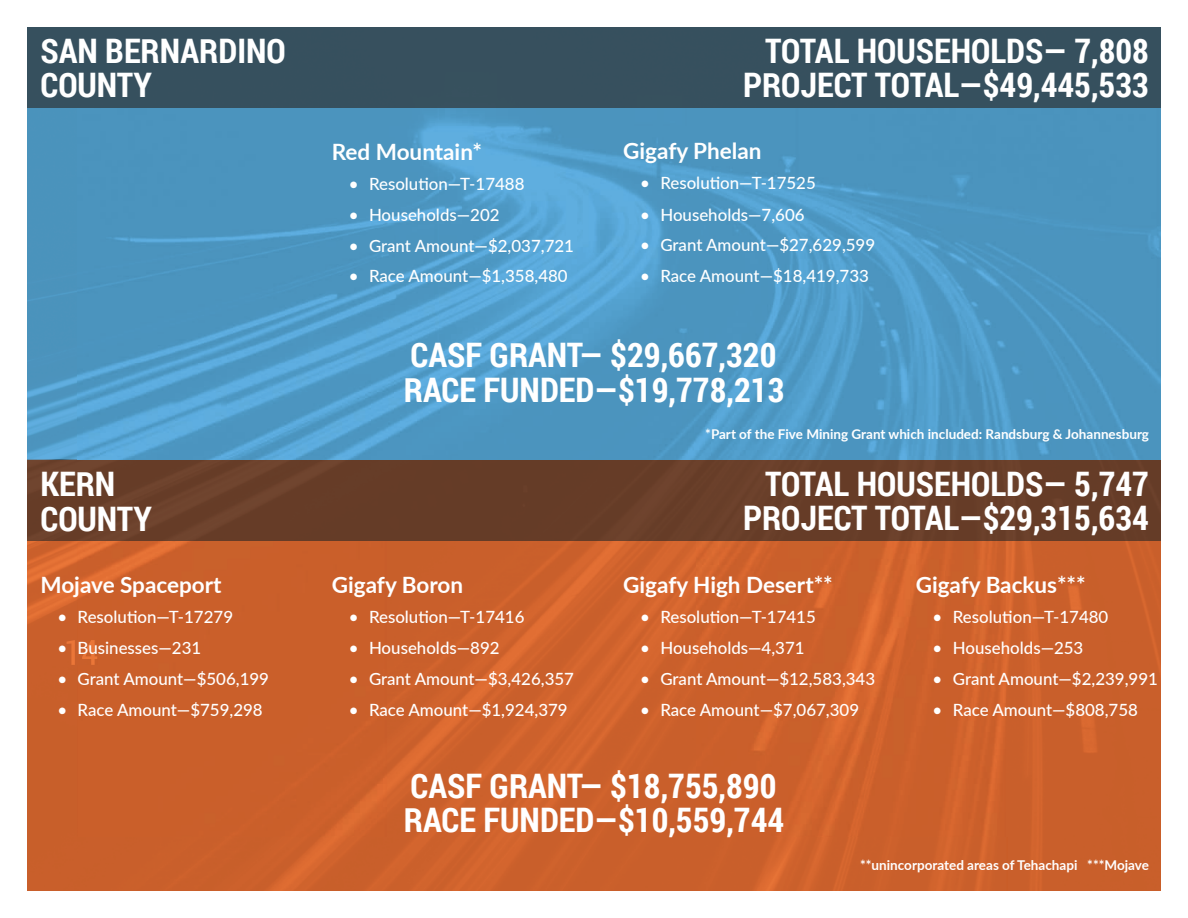
<style>
.page{position:relative;width:1188px;height:918px;background:#fff}
.page>*{position:absolute;margin:0;border:0;box-sizing:border-box;transform-origin:0 0}
.t1{font:34.8px "Roboto Condensed";color:#fff}
.t2{font:700 33.75px/34.8px "Roboto Condensed";color:#fff}
.t3{font:700 22.5px "Lato";color:#fff}
.t4{font:500 16.8px "Lato";color:#fff}
.t5{font:700 13.5px "Lato";color:#fff}
</style>
<div class="page">
<img style="left:27px;top:108px;width:51px;height:783px">
<img style="left:78px;top:108px;width:1083px;height:352px">
<div style="left:27px;top:27px;width:1134px;height:81px;background:#36505e"></div>
<img style="left:78px;top:541px;width:1083px;height:350px">
<img style="left:67px;top:640px;width:30px;height:25px">
<div style="left:27px;top:460px;width:1134px;height:81px;background:#663c27"></div>
<h2 class="t2" style="left:40px;top:33px;width:247px;line-height:33.8px">SAN BERNARDINO<br>COUNTY</h2>
<h2 class="t2" style="left:40px;top:465px;width:113px">KERN<br>COUNTY</h2>
<h3 class="t3" style="left:40px;top:568px;width:183px">Mojave Spaceport</h3>
<p class="t4" style="left:57px;top:605px;width:177px">• ResoluEon—T-17279</p>
<p class="t4" style="left:57px;top:635px;width:145px">• Businesses—231</p>
<p class="t4" style="left:57px;top:667px;width:213px">• Grant Amount—$506,199</p>
<p class="t4" style="left:57px;top:697px;width:207px">• Race Amount—$759,298</p>
<h1 class="t1" style="left:64px;top:628px;width:36px">14</h1>
<h3 class="t3" style="left:332px;top:135px;width:152px">Red Mountain*</h3>
<p class="t4" style="left:349px;top:172px;width:177px">• ResoluEon—T-17488</p>
<p class="t4" style="left:349px;top:202px;width:152px">• Households—202</p>
<p class="t4" style="left:349px;top:234px;width:227px">• Grant Amount—$2,037,721</p>
<p class="t4" style="left:349px;top:264px;width:221px">• Race Amount—$1,358,480</p>
<h2 class="t2" style="left:743px;top:32px;width:408px;line-height:34.3px;text-align:right">TOTAL HOUSEHOLDS— 7,808<br>PROJECT TOTAL—$49,445,533</h2>
<h3 class="t3" style="left:623px;top:134px;width:140px">Gigafy Phelan</h3>
<p class="t4" style="left:640px;top:171px;width:177px">• ResoluEon—T-17525</p>
<p class="t4" style="left:640px;top:202px;width:166px">• Households—7,606</p>
<p class="t4" style="left:640px;top:233px;width:237px">• Grant Amount—$27,629,599</p>
<p class="t4" style="left:640px;top:264px;width:230px">• Race Amount—$18,419,733</p>
<h2 class="t2" style="left:404px;top:336px;width:382px">CASF GRANT— $29,667,320<br>RACE FUNDED—$19,778,213</h2>
<p class="t5" style="left:705px;top:424px;width:445px">*Part of the Five Mining Grant which included: Randsburg &amp; Johannesburg</p>
<h3 class="t3" style="left:332px;top:568px;width:133px">Gigafy Boron</h3>
<p class="t4" style="left:349px;top:605px;width:177px">• ResoluEon—T-17416</p>
<p class="t4" style="left:349px;top:635px;width:152px">• Households—892</p>
<p class="t4" style="left:349px;top:667px;width:227px">• Grant Amount—$3,426,357</p>
<p class="t4" style="left:349px;top:697px;width:221px">• Race Amount—$1,924,379</p>
<h2 class="t2" style="left:743px;top:465px;width:408px;text-align:right">TOTAL HOUSEHOLDS— 5,747<br>PROJECT TOTAL—$29,315,634</h2>
<h3 class="t3" style="left:623px;top:568px;width:211px">Gigafy High Desert**</h3>
<p class="t4" style="left:640px;top:605px;width:177px">• ResoluEon—T-17415</p>
<p class="t4" style="left:640px;top:635px;width:166px">• Households—4,371</p>
<p class="t4" style="left:640px;top:667px;width:237px">• Grant Amount—$12,583,343</p>
<p class="t4" style="left:640px;top:697px;width:221px">• Race Amount—$7,067,309</p>
<h3 class="t3" style="left:916px;top:568px;width:172px">Gigafy Backus***</h3>
<p class="t4" style="left:933px;top:605px;width:177px">• ResoluEon—T-17480</p>
<p class="t4" style="left:933px;top:635px;width:152px">• Households—253</p>
<p class="t4" style="left:933px;top:667px;width:227px">• Grant Amount—$2,239,991</p>
<p class="t4" style="left:933px;top:697px;width:207px">• Race Amount—$808,758</p>
<h2 class="t2" style="left:404px;top:767px;width:382px">CASF GRANT— $18,755,890<br>RACE FUNDED—$10,559,744</h2>
<p class="t5" style="left:860px;top:855px;width:290px">**unincorporated areas of Tehachapi ***Mojave</p>
</div>
